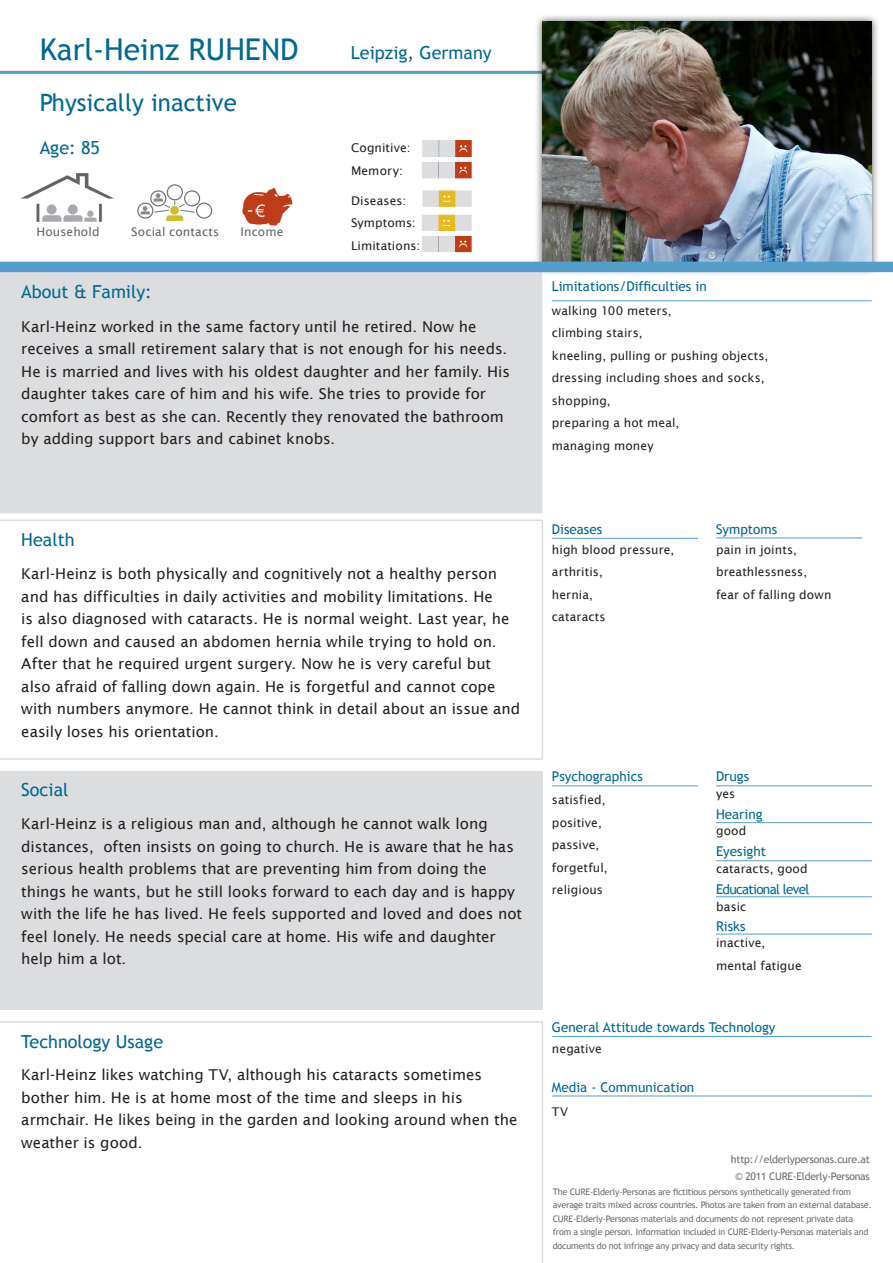
<style>
.page{position:relative;width:893px;height:1263px;background:#fff}
.page>*{position:absolute;margin:0;border:0;box-sizing:border-box;transform-origin:0 0}
.t1{font:30px "Trebuchet MS";color:#006991}
.t2{font:24px "Trebuchet MS";color:#006991}
.t3{font:18px "Trebuchet MS";color:#006991}
.Text{font:15px/22.5px "Lucida Sans";color:#231f20}
.t4{font:13.5px "Trebuchet MS";color:#006991}
.t5{font:13.5px "Trebuchet MS";letter-spacing:-.05em;color:#006991}
.t6{font:12px/22.5px "Lucida Sans";letter-spacing:.01em;color:#231f20}
.t7{font:12px "Lucida Sans";letter-spacing:.01em;color:#636366}
.t8{font:10.5px/17.1px "Trebuchet MS";letter-spacing:-.025em;color:#6c6d70;text-align:center}
.t9{font:9px/13.5px "Trebuchet MS";letter-spacing:-.025em;color:#6c6d70}
</style>
<div class="page">
<div style="left:0;top:272px;width:542px;height:241px;background:#dcdddf"></div>
<svg style="left:0;top:519px;width:543px;height:241px"></svg>
<div style="left:0;top:771px;width:542px;height:239px;background:#dcdddf"></div>
<svg style="left:0;top:1021px;width:543px;height:242px"></svg>
<hr style="left:716px;top:785px;width:156px;height:1px;background:#539fcb">
<hr style="left:552px;top:785px;width:146px;height:1px;background:#539fcb">
<hr style="left:552px;top:1036px;width:320px;height:1px;background:#539fcb">
<hr style="left:552px;top:1096px;width:320px;height:1px;background:#539fcb">
<hr style="left:716px;top:822px;width:156px;height:1px;background:#539fcb">
<hr style="left:716px;top:934px;width:156px;height:1px;background:#539fcb">
<hr style="left:716px;top:860px;width:156px;height:1px;background:#539fcb">
<hr style="left:716px;top:896px;width:156px;height:1px;background:#539fcb">
<hr style="left:0;top:71px;width:807px;height:3px;background:#539fcb">
<hr style="left:552px;top:300px;width:320px;height:1px;background:#539fcb">
<hr style="left:716px;top:538px;width:146px;height:1px;background:#539fcb">
<hr style="left:552px;top:538px;width:146px;height:1px;background:#539fcb">
<div style="left:534px;top:13px;width:346px;height:263px;background:#231f20;opacity:.75"></div>
<img style="left:542px;top:21px;width:330px;height:241px">
<div style="left:0;top:262px;width:893px;height:10px;background:#539fcb"></div>
<img style="left:422px;top:140px;width:50px;height:17px">
<img style="left:422px;top:161px;width:50px;height:18px">
<img style="left:422px;top:190px;width:50px;height:17px">
<img style="left:422px;top:214px;width:50px;height:16px">
<img style="left:422px;top:236px;width:50px;height:17px">
<img style="left:242px;top:188px;width:51px;height:38px">
<img style="left:137px;top:184px;width:76px;height:38px">
<img style="left:20px;top:173px;width:94px;height:49px">
<p class="t1" style="left:40px;top:32px;width:260px">Karl-Heinz RUHEND</p>
<p class="t2" style="left:40px;top:88px;width:199px">Physically inactive</p>
<p class="t3" style="left:40px;top:137px;width:62px">Age: 85</p>
<p class="t7" style="left:36px;top:224px;width:65px">Household</p>
<p class="t7" style="left:131px;top:225px;width:90px">Social contacts</p>
<p class="t7" style="left:241px;top:225px;width:44px">Income</p>
<p class="t3" style="left:21px;top:281px;width:132px">About &amp; Family:</p>
<p class="t3" style="left:351px;top:42px;width:142px">Leipzig, Germany</p>
<p class="t6" style="left:351px;top:136px;width:61px">Cognitive:<br>Memory:</p>
<p class="t6" style="left:351px;top:189px;width:71px">Diseases:<br>Symptoms:<br>Limitations:</p>
<p class="Text" style="left:21px;top:315px;width:490px">Karl-Heinz worked in the same factory until he retired. Now he receives a small retirement salary that is not enough for his needs.<br>He is married and lives with his oldest daughter and her family. His daughter takes care of him and his wife. She tries to provide for comfort as best as she can. Recently they renovated the bathroom by adding support bars and cabinet knobs.</p>
<p class="t3" style="left:21px;top:529px;width:55px">Health</p>
<p class="Text" style="left:21px;top:563px;width:500px">Karl-Heinz is both physically and cognitively not a healthy person and has difficulties in daily activities and mobility limitations. He<br>is also diagnosed with cataracts. He is normal weight. Last year, he fell down and caused an abdomen hernia while trying to hold on.<br>After that he required urgent surgery. Now he is very careful but also afraid of falling down again. He is forgetful and cannot cope with numbers anymore. He cannot think in detail about an issue and easily loses his orientation.</p>
<p class="t3" style="left:21px;top:779px;width:49px">Social</p>
<p class="Text" style="left:21px;top:812px;width:502px">Karl-Heinz is a religious man and, although he cannot walk long distances, often insists on going to church. He is aware that he has serious health problems that are preventing him from doing the things he wants, but he still looks forward to each day and is happy with the life he has lived. He feels supported and loved and does not feel lonely. He needs special care at home. His wife and daughter help him a lot.</p>
<p class="t3" style="left:21px;top:1031px;width:143px">Technology Usage</p>
<p class="Text" style="left:21px;top:1063px;width:498px">Karl-Heinz likes watching TV, although his cataracts sometimes bother him. He is at home most of the time and sleeps in his armchair. He likes being in the garden and looking around when the weather is good.</p>
<p class="t4" style="left:552px;top:278px;width:156px">Limitations/Difficulties in</p>
<p class="t6" style="left:552px;top:299px;width:121px">walking 100 meters,</p>
<p class="t6" style="left:552px;top:322px;width:92px">climbing stairs,</p>
<p class="t6" style="left:552px;top:344px;width:218px">kneeling, pulling or pushing objects,</p>
<p class="t6" style="left:552px;top:367px;width:214px">dressing including shoes and socks,</p>
<p class="t6" style="left:552px;top:389px;width:60px">shopping,</p>
<p class="t6" style="left:552px;top:412px;width:129px">preparing a hot meal,</p>
<p class="t6" style="left:552px;top:434px;width:103px">managing money</p>
<p class="t4" style="left:552px;top:521px;width:52px">Diseases</p>
<p class="t4" style="left:716px;top:521px;width:63px">Symptoms</p>
<p class="t6" style="left:552px;top:538px;width:124px">high blood pressure, arthritis,</p>
<p class="t6" style="left:552px;top:583px;width:43px">hernia,</p>
<p class="t6" style="left:552px;top:605px;width:55px">cataracts</p>
<p class="t6" style="left:716px;top:538px;width:82px">pain in joints,</p>
<p class="t6" style="left:716px;top:560px;width:93px">breathlessness,</p>
<p class="t6" style="left:716px;top:583px;width:117px">fear of falling down</p>
<p class="t4" style="left:552px;top:769px;width:92px">Psychographics</p>
<p class="t6" style="left:552px;top:789px;width:55px">satisfied,</p>
<p class="t6" style="left:552px;top:811px;width:51px">positive,</p>
<p class="t6" style="left:552px;top:834px;width:49px">passive,</p>
<p class="t6" style="left:552px;top:856px;width:57px">forgetful,</p>
<p class="t6" style="left:552px;top:879px;width:53px">religious</p>
<p class="t4" style="left:716px;top:769px;width:35px">Drugs</p>
<p class="t4" style="left:716px;top:806px;width:48px">Hearing</p>
<p class="t4" style="left:716px;top:844px;width:52px">Eyesight</p>
<p class="t5" style="left:716px;top:881px;width:95px">Educational level</p>
<p class="t4" style="left:716px;top:919px;width:31px">Risks</p>
<p class="t6" style="left:716px;top:782px;width:21px">yes</p>
<p class="t6" style="left:716px;top:819px;width:32px">good</p>
<p class="t6" style="left:716px;top:857px;width:93px">cataracts, good</p>
<p class="t6" style="left:716px;top:895px;width:32px">basic</p>
<p class="t6" style="left:716px;top:932px;width:51px">inactive,</p>
<p class="t6" style="left:716px;top:954px;width:87px">mental fatigue</p>
<p class="t4" style="left:552px;top:1019px;width:225px">General Attitude towards Technology</p>
<p class="t6" style="left:552px;top:1037px;width:51px">negative</p>
<p class="t4" style="left:552px;top:1079px;width:144px">Media - Communication</p>
<p class="t6" style="left:552px;top:1100px;width:18px">TV</p>
<p class="t8" style="left:731px;top:1151px;width:141px">http://elderlypersonas.cure.at © 2011 CURE-Elderly-Personas</p>
<p class="t9" style="left:553px;top:1185px;width:320px">The CURE-Elderly-Personas are fictitious persons synthetically generated from average traits mixed across countries. Photos are taken from an external database.<br>CURE-Elderly-Personas materials and documents do not represent private data from a single person. Information included in CURE-Elderly-Personas materials and documents do not infringe any privacy and data security rights.</p>
</div>
